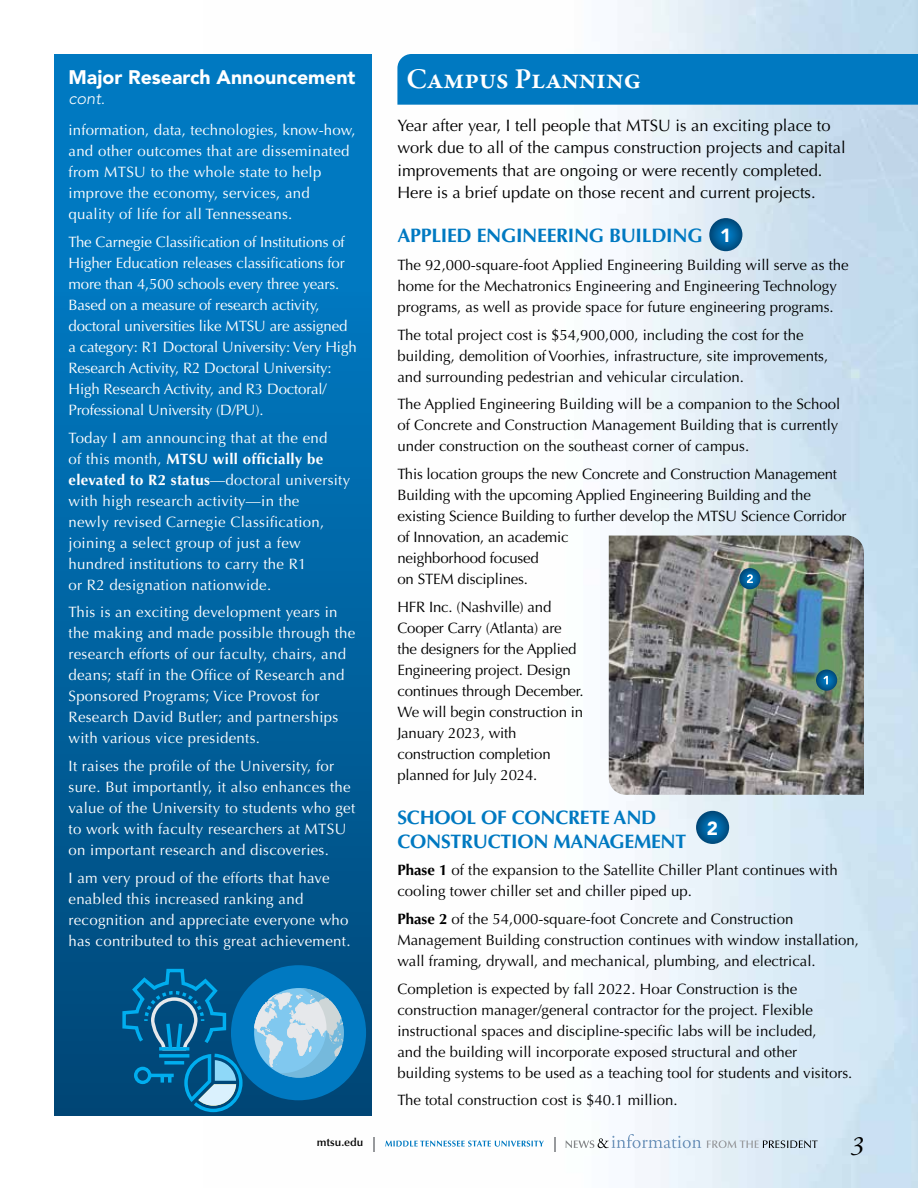
<style>
.page{position:relative;width:918px;height:1188px;background:#fff}
.page>*{position:absolute;margin:0;border:0;box-sizing:border-box;transform-origin:0 0}
.t1{font:600 29.25px "Garamond Premr Pro";letter-spacing:-.01em;color:#fff}
.t2{font:italic 27px "Garamond Premr Pro";color:#000}
.t3{font:700 19.5px/24px "Optima LT Std";letter-spacing:-.015em;color:#0079c1}
.t4{font:900 19.5px "Avenir LT Pro";color:#fff}
.t5{font:900 18.9px "Avenir LT Pro";color:#fff}
.t6{font:16.5px/22.5px "Optima LT Std";color:#000}
.t7{font:italic 300 16.5px "Avenir LT Pro";color:#fff}
.t8{font:15px/21px "Optima LT Std";color:#000}
.t9{font:15px/21px "Optima LT Std";letter-spacing:.02em;color:#fff}
.t10{font:15px/21px "Optima LT Std";letter-spacing:-.01em;color:#fff}
.t11{font:600 11.25px "Optima LT Std";color:#000}
.s1{font-weight:700}
</style>
<div class="page">
<img style="left:386px;top:0;width:532px;height:1188px">
<svg style="left:566px;top:1134px;width:135px;height:14px"></svg>
<svg style="left:707px;top:1140px;width:111px;height:8px"></svg>
<svg style="left:385px;top:1141px;width:159px;height:6px"></svg>
<svg style="left:554px;top:1137px;width:2px;height:15px"></svg>
<svg style="left:373px;top:1137px;width:2px;height:15px"></svg>
<div style="left:54px;top:54px;width:318px;height:1062px;background:linear-gradient(to bottom,#0082ce,#004879)"></div>
<div style="left:231px;top:965px;width:135px;height:135px;background:#0079c1;border-radius:50%"></div>
<svg style="left:254px;top:988px;width:90px;height:90px"></svg>
<svg style="left:122px;top:967px;width:122px;height:145px;background:#0f6698"></svg>
<div style="left:397px;top:54px;width:521px;height:51px;background:#0079c1"></div>
<img style="left:609px;top:536px;width:255px;height:259px">
<svg style="left:696px;top:811px;width:33px;height:33px"></svg>
<svg style="left:709px;top:218px;width:33px;height:33px"></svg>
<svg style="left:816px;top:670px;width:21px;height:21px"></svg>
<svg style="left:823px;top:676px;width:5px;height:8px"></svg>
<svg style="left:739px;top:568px;width:22px;height:21px"></svg>
<svg style="left:747px;top:574px;width:6px;height:9px"></svg>
<h3 class="t4" style="left:69px;top:65px;width:289px">Major Research Announcement</h3>
<p class="t7" style="left:69px;top:88px;width:38px">cont.</p>
<p class="t9" style="left:69px;top:120px;width:289px">information, data, technologies, know-how, and other outcomes that are disseminated from MTSU to the whole state to help improve the economy, services, and quality of life for all Tennesseans.</p>
<p class="t10" style="left:69px;top:232px;width:290px">The Carnegie Classification of Institutions of Higher Education releases classifications for more than 4,500 schools every three years.<br>Based on a measure of research activity, doctoral universities like MTSU are assigned a category: R1 Doctoral University: Very High Research Activity, R2 Doctoral University:<br>High Research Activity, and R3 Doctoral/ Professional University (D/PU).</p>
<p class="t9" style="left:69px;top:427px;width:283px">Today I am announcing that at the end<br>of this month, <span class="s1">MTSU will officially be elevated to R2 status</span>—doctoral university with high research activity—in the<br>newly revised Carnegie Classification, joining a select group of just a few hundred institutions to carry the R1<br>or R2 designation nationwide.</p>
<p class="t9" style="left:69px;top:602px;width:288px">This is an exciting development years in the making and made possible through the research efforts of our faculty, chairs, and deans; staff in the Office of Research and Sponsored Programs; Vice Provost for Research David Butler; and partnerships with various vice presidents.</p>
<p class="t9" style="left:69px;top:756px;width:288px">It raises the profile of the University, for sure. But importantly, it also enhances the value of the University to students who get to work with faculty researchers at MTSU on important research and discoveries.</p>
<p class="t9" style="left:69px;top:867px;width:283px">I am very proud of the efforts that have enabled this increased ranking and recognition and appreciate everyone who has contributed to this great achievement.</p>
<p class="t11" style="left:317px;top:1136px;width:48px">mtsu.edu</p>
<h1 class="t1" style="left:406px;top:61px;width:237px">Campus Planning</h1>
<p class="t6" style="left:397px;top:114px;width:450px">Year after year, I tell people that MTSU is an exciting place to work due to all of the campus construction projects and capital improvements that are ongoing or were recently completed.<br>Here is a brief update on those recent and current projects.</p>
<h3 class="t3" style="left:397px;top:224px;width:307px">APPLIED ENGINEERING BUILDING</h3>
<p class="t8" style="left:397px;top:255px;width:453px">The 92,000-square-foot Applied Engineering Building will serve as the home for the Mechatronics Engineering and Engineering Technology programs, as well as provide space for future engineering programs.</p>
<p class="t8" style="left:397px;top:324px;width:432px">The total project cost is $54,900,000, including the cost for the building, demolition of Voorhies, infrastructure, site improvements, and surrounding pedestrian and vehicular circulation.</p>
<p class="t8" style="left:397px;top:394px;width:444px">The Applied Engineering Building will be a companion to the School of Concrete and Construction Management Building that is currently under construction on the southeast corner of campus.</p>
<p class="t8" style="left:397px;top:464px;width:451px">This location groups the new Concrete and Construction Management Building with the upcoming Applied Engineering Building and the existing Science Building to further develop the MTSU Science Corridor of Innovation, an academic<br>neighborhood focused<br>on STEM disciplines.</p>
<p class="t8" style="left:397px;top:596px;width:188px">HFR Inc. (Nashville) and<br>Cooper Carry (Atlanta) are the designers for the Applied<br>Engineering project. Design continues through December.<br>We will begin construction in<br>January 2023, with construction completion planned for July 2024.</p>
<h3 class="t3" style="left:397px;top:806px;width:290px">SCHOOL OF CONCRETE AND<br>CONSTRUCTION MANAGEMENT</h3>
<p class="t8" style="left:397px;top:860px;width:442px"><span class="s1">Phase 1</span> of the expansion to the Satellite Chiller Plant continues with cooling tower chiller set and chiller piped up.</p>
<p class="t8" style="left:397px;top:909px;width:463px"><span class="s1">Phase 2</span> of the 54,000-square-foot Concrete and Construction<br>Management Building construction continues with window installation, wall framing, drywall, and mechanical, plumbing, and electrical.</p>
<p class="t8" style="left:397px;top:978px;width:456px">Completion is expected by fall 2022. Hoar Construction is the construction manager/general contractor for the project. Flexible instructional spaces and discipline-specific labs will be included,<br>and the building will incorporate exposed structural and other building systems to be used as a teaching tool for students and visitors.</p>
<p class="t8" style="left:397px;top:1090px;width:282px">The total construction cost is $40.1 million.</p>
<p class="t5" style="left:720px;top:224px;width:13px">1</p>
<p class="t5" style="left:707px;top:817px;width:13px">2</p>
<h2 class="t2" style="left:851px;top:1128px;width:15px">3</h2>
</div>
